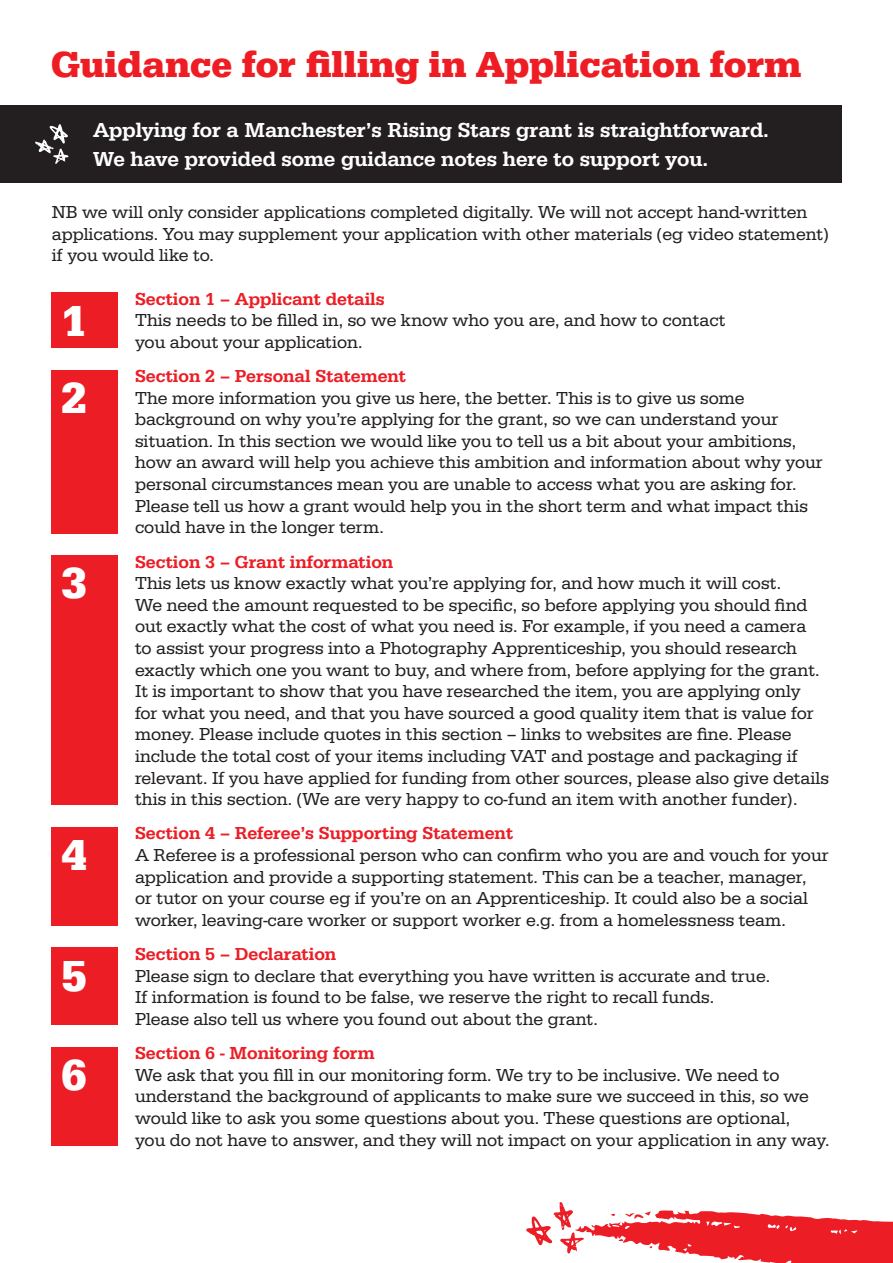
<style>
.page{position:relative;width:893px;height:1263px;background:#fff}
.page>*{position:absolute;margin:0;border:0;box-sizing:border-box;transform-origin:0 0}
.t1{font:700 45px "Serifa";color:#fff}
.t2{font:700 37.5px "Serifa";color:#ee1d23}
.t3{font:500 21px "Serifa";color:#fff}
.t4{font:18px/21.6px "Serifa";color:#231f20}
.t5{font:500 18px "Serifa";color:#ec1d25}
</style>
<div class="page">
<div style="left:0;top:106px;width:842px;height:77px;background:#231f20"></div>
<svg style="left:526px;top:1202px;width:367px;height:61px"></svg>
<div style="left:51px;top:948px;width:67px;height:77px;background:#ec1d25"></div>
<div style="left:51px;top:827px;width:67px;height:99px;background:#ec1d25"></div>
<div style="left:51px;top:555px;width:67px;height:250px;background:#ec1d25"></div>
<div style="left:51px;top:370px;width:67px;height:163px;background:#ec1d25"></div>
<div style="left:51px;top:292px;width:67px;height:56px;background:#ec1d25"></div>
<svg style="left:35px;top:124px;width:34px;height:40px"></svg>
<div style="left:51px;top:1047px;width:67px;height:98px;background:#ec1d25"></div>
<p class="t2" style="left:51px;top:42px;width:752px">Guidance for filling in Application form</p>
<p class="t3" style="left:93px;top:117px;width:677px">Applying for a Manchester’s Rising Stars grant is straightforward.</p>
<p class="t3" style="left:93px;top:147px;width:617px">We have provided some guidance notes here to support you.</p>
<p class="t4" style="left:52px;top:202px;width:778px">NB we will only consider applications completed digitally. We will not accept hand-written applications. You may supplement your application with other materials (eg video statement) if you would like to.</p>
<p class="t1" style="left:62px;top:294px;width:27px">1</p>
<p class="t1" style="left:62px;top:371px;width:27px">2</p>
<p class="t1" style="left:62px;top:557px;width:27px">3</p>
<p class="t1" style="left:62px;top:828px;width:27px">4</p>
<p class="t1" style="left:62px;top:949px;width:27px">5</p>
<p class="t1" style="left:62px;top:1048px;width:27px">6</p>
<p class="t5" style="left:135px;top:288px;width:251px">Section 1 – Applicant details</p>
<p class="t4" style="left:135px;top:310px;width:592px">This needs to be filled in, so we know who you are, and how to contact</p>
<p class="t4" style="left:135px;top:331px;width:229px">you about your application.</p>
<p class="t5" style="left:135px;top:365px;width:273px">Section 2 – Personal Statement</p>
<p class="t4" style="left:135px;top:387px;width:689px">The more information you give us here, the better. This is to give us some background on why you’re applying for the grant, so we can understand your situation. In this section we would like you to tell us a bit about your ambitions, how an award will help you achieve this ambition and information about why your personal circumstances mean you are unable to access what you are asking for.<br>Please tell us how a grant would help you in the short term and what impact this could have in the longer term.</p>
<p class="t5" style="left:135px;top:551px;width:260px">Section 3 – Grant information</p>
<p class="t4" style="left:135px;top:572px;width:696px">This lets us know exactly what you’re applying for, and how much it will cost.<br>We need the amount requested to be specific, so before applying you should find out exactly what the cost of what you need is. For example, if you need a camera<br>to assist your progress into a Photography Apprenticeship, you should research exactly which one you want to buy, and where from, before applying for the grant.<br>It is important to show that you have researched the item, you are applying only<br>for what you need, and that you have sourced a good quality item that is value for money. Please include quotes in this section – links to websites are fine. Please include the total cost of your items including VAT and postage and packaging if relevant. If you have applied for funding from other sources, please also give details this in this section. (We are very happy to co-fund an item with another funder).</p>
<p class="t5" style="left:135px;top:823px;width:380px">Section 4 – Referee’s Supporting Statement</p>
<p class="t4" style="left:135px;top:844px;width:695px">A Referee is a professional person who can confirm who you are and vouch for your application and provide a supporting statement. This can be a teacher, manager,<br>or tutor on your course eg if you’re on an Apprenticeship. It could also be a social worker, leaving-care worker or support worker e.g. from a homelessness team.</p>
<p class="t5" style="left:135px;top:943px;width:203px">Section 5 – Declaration</p>
<p class="t4" style="left:135px;top:965px;width:637px">Please sign to declare that everything you have written is accurate and true.</p>
<p class="t4" style="left:135px;top:987px;width:581px">If information is found to be false, we reserve the right to recall funds.</p>
<p class="t4" style="left:135px;top:1008px;width:464px">Please also tell us where you found out about the grant.</p>
<p class="t5" style="left:135px;top:1042px;width:241px">Section 6 - Monitoring form</p>
<p class="t4" style="left:135px;top:1064px;width:675px">We ask that you fill in our monitoring form. We try to be inclusive. We need to understand the background of applicants to make sure we succeed in this, so we would like to ask you some questions about you. These questions are optional,</p>
<p class="t4" style="left:135px;top:1129px;width:696px">you do not have to answer, and they will not impact on your application in any way.</p>
</div>
